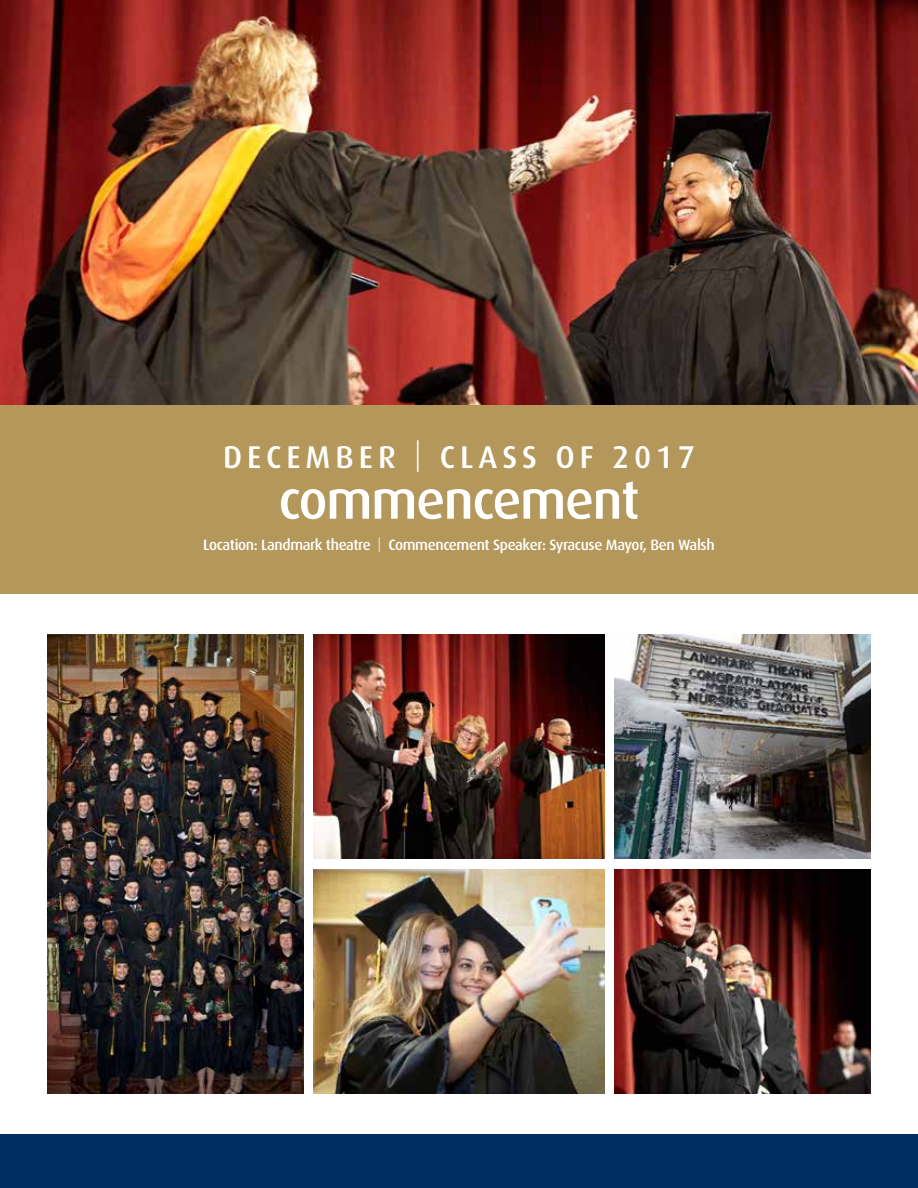
<style>
.page{position:relative;width:918px;height:1188px;background:#fff}
.page>*{position:absolute;margin:0;border:0;box-sizing:border-box;transform-origin:0 0}
.t1{font:500 54px "Dax Pro";letter-spacing:-.025em;color:#fff}
.t2{font:500 31.5px "Dax Pro";letter-spacing:.16em;color:#fff}
.t3{font:500 15px "Dax Pro";letter-spacing:-.025em;color:#fff}
.s1{font-weight:300}
</style>
<div class="page">
<div style="left:0;top:1134px;width:918px;height:54px;background:#002d62"></div>
<img style="left:0;top:0;width:918px;height:405px">
<div style="left:0;top:405px;width:918px;height:189px;background:#b4975a"></div>
<img style="left:47px;top:634px;width:257px;height:459px">
<img style="left:614px;top:869px;width:257px;height:225px">
<img style="left:314px;top:634px;width:290px;height:225px">
<img style="left:614px;top:634px;width:257px;height:225px">
<img style="left:314px;top:869px;width:290px;height:225px">
<h2 class="t2" style="left:223px;top:437px;width:473px">DECEMBER <span class="s1">|</span> CLASS OF 2017</h2>
<h1 class="t1" style="left:278px;top:466px;width:363px">commencement</h1>
<p class="t3" style="left:203px;top:535px;width:513px">Location: Landmark theatre <span class="s1">|</span> Commencement Speaker: Syracuse Mayor, Ben Walsh</p>
</div>
